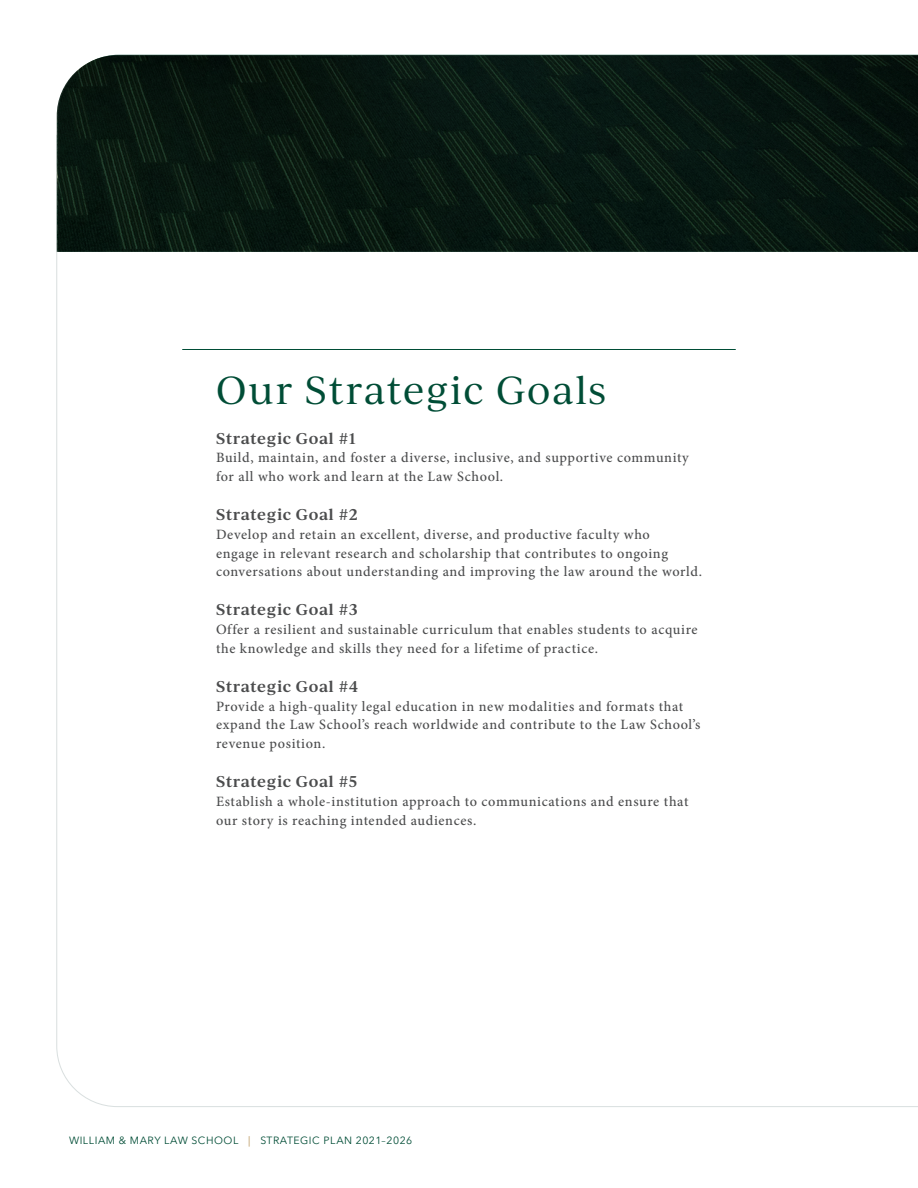
<style>
.page{position:relative;width:918px;height:1188px;background:#fff}
.page>*{position:absolute;margin:0;border:0;box-sizing:border-box;transform-origin:0 0}
.t1{font:37.5px "Ivy Journal";letter-spacing:.04em;color:#004d36}
.Body_Copy{font:600 15px "Ivy Journal";letter-spacing:.03em;color:#4b4c4d}
.Body_Copy-2{font:500 14.25px/18.8px "Minion Pro";letter-spacing:.04em;color:#4b4c4d}
.t2{font:10.5px "Avenir Next";letter-spacing:.05em;color:#004d36}
.s1{color:#b79256}
</style>
<div class="page">
<svg style="left:58px;top:55px;width:860px;height:197px;fill:#071710"></svg>
<hr style="left:182px;top:349px;width:554px;height:1px;background:#004d36">
<p class="t1" style="left:216px;top:363px;width:392px">Our Strategic Goals</p>
<p class="Body_Copy" style="left:216px;top:427px;width:142px">Strategic Goal #1</p>
<p class="Body_Copy-2" style="left:216px;top:448px;width:474px">Build, maintain, and foster a diverse, inclusive, and supportive community for all who work and learn at the Law School.</p>
<p class="Body_Copy" style="left:216px;top:503px;width:143px">Strategic Goal #2</p>
<p class="Body_Copy-2" style="left:216px;top:525px;width:488px">Develop and retain an excellent, diverse, and productive faculty who<br>engage in relevant research and scholarship that contributes to ongoing conversations about understanding and improving the law around the world.</p>
<p class="Body_Copy" style="left:216px;top:599px;width:144px">Strategic Goal #3</p>
<p class="Body_Copy-2" style="left:216px;top:620px;width:483px">Offer a resilient and sustainable curriculum that enables students to acquire the knowledge and skills they need for a lifetime of practice.</p>
<p class="Body_Copy" style="left:216px;top:675px;width:144px">Strategic Goal #4</p>
<p class="Body_Copy-2" style="left:216px;top:697px;width:486px">Provide a high-quality legal education in new modalities and formats that expand the Law School’s reach worldwide and contribute to the Law School’s revenue position.</p>
<p class="Body_Copy" style="left:216px;top:770px;width:143px">Strategic Goal #5</p>
<p class="Body_Copy-2" style="left:216px;top:792px;width:474px">Establish a whole-institution approach to communications and ensure that our story is reaching intended audiences.</p>
<p class="t2" style="left:69px;top:1132px;width:345px">WILLIAM &amp; MARY LAW SCHOOL <span class="s1">|</span> STRATEGIC PLAN 2021–2026</p>
</div>
